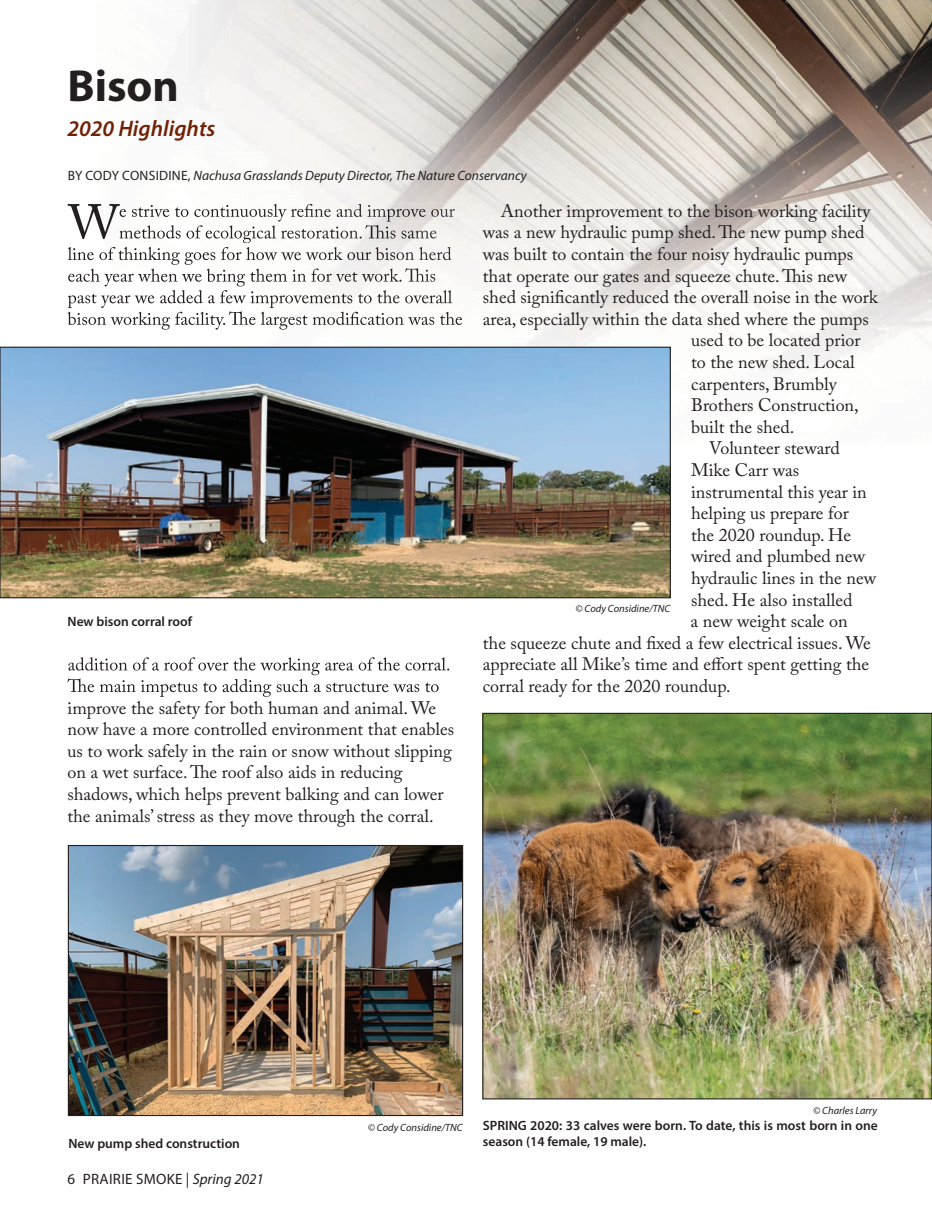
<style>
.page{position:relative;width:932px;height:1215px;background:#fff}
.page>*{position:absolute;margin:0;border:0;box-sizing:border-box;transform-origin:0 0}
.t1{font:700 45px "Myriad Pro";color:#231f20}
.t2{font:italic 600 22.5px "Myriad Pro";color:#6f2205}
.t3{font:18px/21.6px "Adobe Caslon Pro";color:#231f20}
.t4{font:15px "Myriad Pro";letter-spacing:.02em;color:#231f20}
.t5{font:600 13.5px/16.5px "Myriad Pro";color:#231f20}
.t6{font:italic 13.5px "Myriad Pro";color:#231f20}
.t7{font:italic 10.5px "Myriad Pro";color:#231f20}
.s1{font-style:normal}
.s2{font-style:italic}
</style>
<div class="page">
<img style="left:0;top:0;width:932px;height:679px">
<img style="left:67px;top:204px;width:53px;height:35px">
<img style="left:121px;top:204px;width:334px;height:18px">
<img style="left:120px;top:225px;width:317px;height:18px">
<svg style="left:120px;top:204px;width:1px;height:35px"></svg>
<img style="left:68px;top:247px;width:383px;height:18px">
<img style="left:68px;top:268px;width:368px;height:18px">
<img style="left:68px;top:290px;width:384px;height:18px">
<img style="left:68px;top:311px;width:394px;height:19px">
<img style="left:68px;top:657px;width:381px;height:18px">
<img style="left:67px;top:679px;width:372px;height:18px">
<img style="left:2px;top:349px;width:666px;height:247px">
<div style="left:0;top:347px;width:670px;height:251px;border:1px solid #231f20"></div>
<img style="left:70px;top:847px;width:391px;height:267px">
<div style="left:68px;top:845px;width:395px;height:271px;border:1px solid #231f20"></div>
<img style="left:484px;top:715px;width:446px;height:382px">
<p class="t1" style="left:68px;top:57px;width:113px">Bison</p>
<p class="t2" style="left:68px;top:114px;width:149px">2020 Highlights</p>
<p class="t6" style="left:68px;top:167px;width:460px"><span class="s1">BY CODY CONSIDINE,</span> Nachusa Grasslands Deputy Director, The Nature Conservancy</p>
<p class="t5" style="left:68px;top:613px;width:126px">New bison corral roof</p>
<p class="t3" style="left:68px;top:697px;width:388px">improve the safety for both human and animal. We now have a more controlled environment that enables us to work safely in the rain or snow without slipping on a wet surface. The roof also aids in reducing shadows, which helps prevent balking and can lower the animals’ stress as they move through the corral.</p>
<p class="t3" style="left:501px;top:200px;width:371px">Another improvement to the bison working facility</p>
<p class="t3" style="left:483px;top:221px;width:383px">was a new hydraulic pump shed. The new pump shed</p>
<p class="t3" style="left:483px;top:243px;width:372px">was built to contain the four noisy hydraulic pumps</p>
<p class="t3" style="left:483px;top:265px;width:366px">that operate our gates and squeeze chute. This new</p>
<p class="t3" style="left:483px;top:286px;width:396px">shed significantly reduced the overall noise in the work</p>
<p class="t3" style="left:483px;top:308px;width:387px">area, especially within the data shed where the pumps</p>
<p class="t3" style="left:691px;top:329px;width:171px">used to be located prior</p>
<p class="t3" style="left:691px;top:351px;width:165px">to the new shed. Local</p>
<p class="t3" style="left:691px;top:373px;width:147px">carpenters, Brumbly</p>
<p class="t3" style="left:691px;top:394px;width:169px">Brothers Construction,</p>
<p class="t3" style="left:691px;top:416px;width:105px">built the shed.</p>
<p class="t3" style="left:709px;top:437px;width:132px">Volunteer steward</p>
<p class="t3" style="left:691px;top:459px;width:110px">Mike Carr was</p>
<p class="t3" style="left:691px;top:481px;width:177px">instrumental this year in</p>
<p class="t3" style="left:691px;top:502px;width:159px">helping us prepare for</p>
<p class="t3" style="left:691px;top:524px;width:161px">the 2020 roundup. He</p>
<p class="t3" style="left:691px;top:545px;width:175px">wired and plumbed new</p>
<p class="t3" style="left:691px;top:567px;width:186px">hydraulic lines in the new</p>
<p class="t3" style="left:691px;top:589px;width:163px">shed. He also installed</p>
<p class="t3" style="left:690px;top:610px;width:159px">a new weight scale on</p>
<p class="t3" style="left:483px;top:632px;width:389px">the squeeze chute and fixed a few electrical issues. We</p>
<p class="t3" style="left:483px;top:653px;width:388px">appreciate all Mike’s time and effort spent getting the</p>
<p class="t3" style="left:483px;top:675px;width:249px">corral ready for the 2020 roundup.</p>
<p class="t7" style="left:575px;top:602px;width:96px">© Cody Considine/TNC</p>
<p class="t5" style="left:68px;top:1134px;width:173px">New pump shed construction</p>
<p class="t4" style="left:68px;top:1170px;width:198px">6 PRAIRIE SMOKE | <span class="s2">Spring 2021</span></p>
<p class="t7" style="left:368px;top:1121px;width:96px">© Cody Considine/TNC</p>
<p class="t7" style="left:813px;top:1104px;width:65px">© Charles Larry</p>
<p class="t5" style="left:483px;top:1117px;width:396px">SPRING 2020: 33 calves were born. To date, this is most born in one season (14 female, 19 male).</p>
</div>
